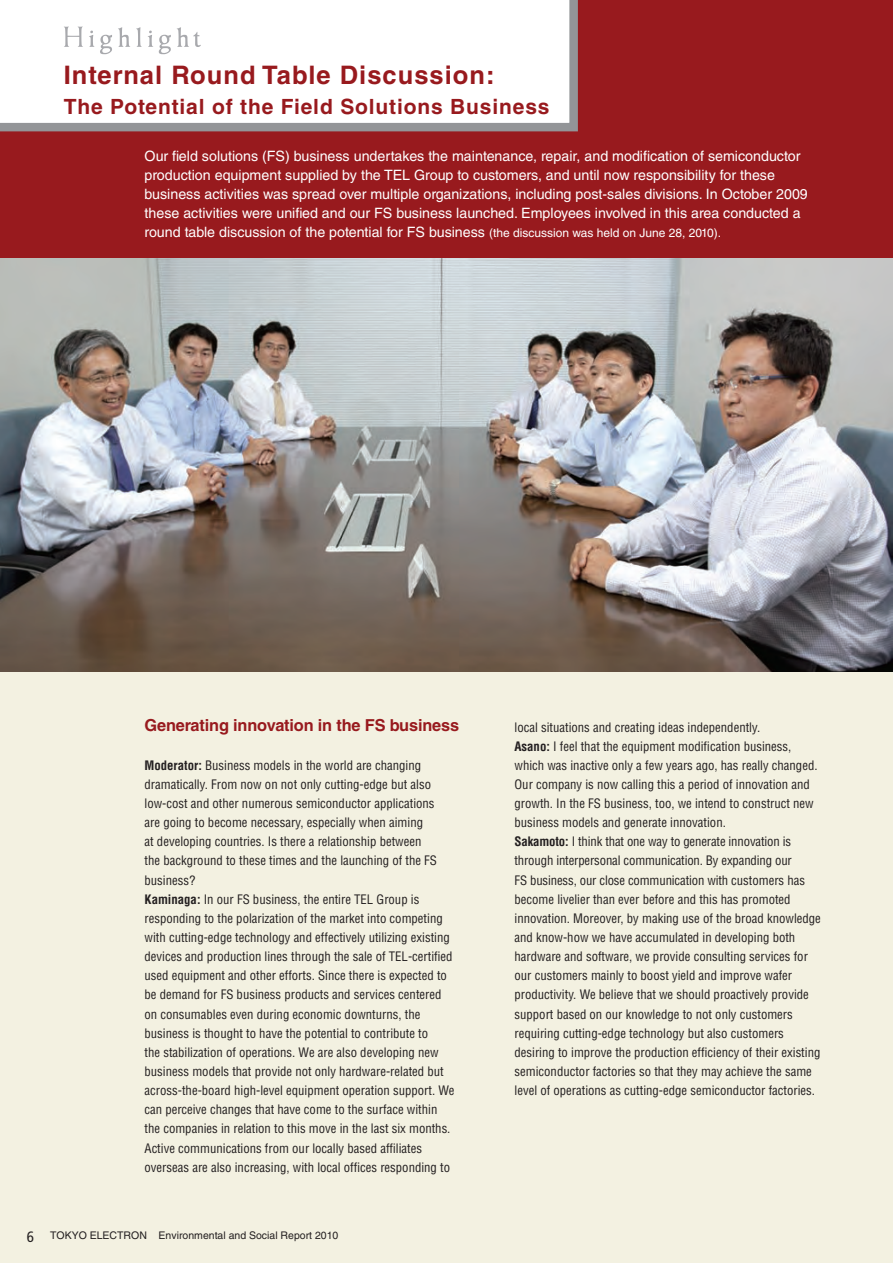
<style>
.page{position:relative;width:893px;height:1263px;background:#f3f1e1}
.page>*{position:absolute;margin:0;border:0;box-sizing:border-box;transform-origin:0 0}
.t1{font:700 25.5px "Helvetica LT Std";letter-spacing:.04em;color:#981a1e}
.t2{font:700 21px "Helvetica LT Std";letter-spacing:.04em;color:#981a1e}
.subhead_2{font:700 16.5px "Helvetica LT Std";letter-spacing:-.01em;color:#981a1e}
.t3{font:condensed 15px "Frutiger";color:#231f20}
.read_white{font:14.25px/19.2px "Helvetica LT Std";color:#fff}
.body_1st{font:condensed 12.75px/19.2px "Helvetica LT Std";color:#231f20}
.t4{font:10.5px "Helvetica LT Std";color:#231f20}
.s1{font-size:12px}
.s2{font-weight:700}
</style>
<div class="page">
<div style="left:0;top:0;width:893px;height:473px;background:#981a1e"></div>
<svg style="left:0;top:0;width:578px;height:131px;background:#f6f6f6"></svg>
<img style="left:0;top:259px;width:893px;height:413px">
<svg style="left:64px;top:27px;width:19px;height:20px"></svg>
<svg style="left:89px;top:31px;width:23px;height:23px"></svg>
<svg style="left:118px;top:27px;width:12px;height:20px"></svg>
<svg style="left:136px;top:27px;width:6px;height:20px"></svg>
<svg style="left:148px;top:31px;width:5px;height:16px"></svg>
<svg style="left:159px;top:35px;width:12px;height:19px"></svg>
<svg style="left:177px;top:27px;width:24px;height:20px"></svg>
<p class="t1" style="left:64px;top:60px;width:432px">Internal Round Table Discussion:</p>
<p class="t2" style="left:64px;top:94px;width:487px">The Potential of the Field Solutions Business</p>
<p class="read_white" style="left:145px;top:146px;width:665px">Our field solutions (FS) business undertakes the maintenance, repair, and modification of semiconductor production equipment supplied by the TEL Group to customers, and until now responsibility for these business activities was spread over multiple organizations, including post-sales divisions. In October 2009 these activities were unified and our FS business launched. Employees involved in this area conducted a round table discussion of the potential for FS business <span class="s1">(the discussion was held on June 28, 2010).</span></p>
<p class="subhead_2" style="left:145px;top:715px;width:316px">Generating innovation in the FS business</p>
<p class="body_1st" style="left:145px;top:755px;width:294px"><span class="s2">Moderator:</span> Business models in the world are changing dramatically. From now on not only cutting-edge but also low-cost and other numerous semiconductor applications are going to become necessary, especially when aiming<br>at developing countries. Is there a relationship between the background to these times and the launching of the FS business?</p>
<p class="body_1st" style="left:145px;top:889px;width:311px"><span class="s2">Kaminaga:</span> In our FS business, the entire TEL Group is responding to the polarization of the market into competing with cutting-edge technology and effectively utilizing existing devices and production lines through the sale of TEL-certified used equipment and other efforts. Since there is expected to be demand for FS business products and services centered on consumables even during economic downturns, the business is thought to have the potential to contribute to<br>the stabilization of operations. We are also developing new business models that provide not only hardware-related but across-the-board high-level equipment operation support. We can perceive changes that have come to the surface within the companies in relation to this move in the last six months.<br>Active communications from our locally based affiliates overseas are also increasing, with local offices responding to</p>
<p class="t3" style="left:27px;top:1228px;width:9px">6</p>
<p class="t4" style="left:50px;top:1230px;width:290px">TOKYO ELECTRON Environmental and Social Report 2010</p>
<p class="body_1st" style="left:514px;top:717px;width:247px">local situations and creating ideas independently.</p>
<p class="body_1st" style="left:514px;top:736px;width:305px"><span class="s2">Asano:</span> I feel that the equipment modification business, which was inactive only a few years ago, has really changed.<br>Our company is now calling this a period of innovation and growth. In the FS business, too, we intend to construct new business models and generate innovation.</p>
<p class="body_1st" style="left:514px;top:832px;width:308px"><span class="s2">Sakamoto:</span> I think that one way to generate innovation is through interpersonal communication. By expanding our<br>FS business, our close communication with customers has become livelier than ever before and this has promoted innovation. Moreover, by making use of the broad knowledge and know-how we have accumulated in developing both hardware and software, we provide consulting services for our customers mainly to boost yield and improve wafer productivity. We believe that we should proactively provide support based on our knowledge to not only customers requiring cutting-edge technology but also customers desiring to improve the production efficiency of their existing semiconductor factories so that they may achieve the same level of operations as cutting-edge semiconductor factories.</p>
</div>
